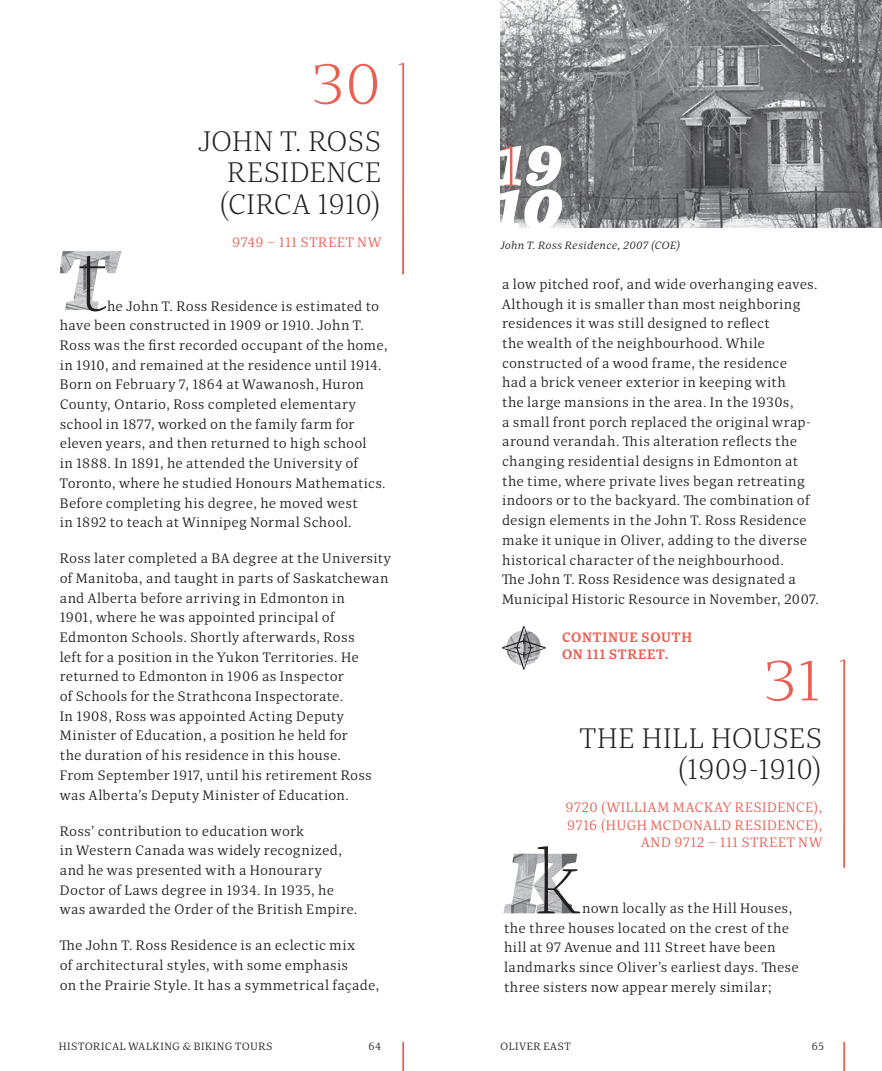
<style>
.page{position:relative;width:882px;height:1071px;background:#fff}
.page>*{position:absolute;margin:0;border:0;box-sizing:border-box;transform-origin:0 0}
.t1{font:100 86.98px "Quercus 10";color:#231f20}
.CHAPTER_TITLE{font:300 56px "Quercus 10";color:#ea5f54;scale:1.09 1}
.HEADING{font:italic 900 56px/43.4px "Quercus 10";color:#fff;scale:1.09 1}
.HEADING-2{font:300 28px/31.5px "Quercus 10";letter-spacing:.005em;color:#231f20;text-align:justify}
.BODY{font:13.65px/19.6px "Quercus 10";letter-spacing:.025em;color:#231f20}
.ADDRESS{font:13.65px/17.5px "Quercus 10";letter-spacing:.04em;color:#ea5f54;text-align:right}
.BODY_INFO{font:500 13.65px/17.5px "Quercus 10";letter-spacing:.04em;color:#ea5f54}
.t2{font:10.5px "Quercus 10";letter-spacing:.055em;color:#231f20}
.BODY_SMALL{font:italic 10.5px "Quercus 10";letter-spacing:.025em;color:#231f20}
.s1{font-weight:100;font-style:normal;color:#ea5f54}
</style>
<div class="page">
<img style="left:501px;top:0;width:381px;height:227px">
<svg style="left:399px;top:63px;width:5px;height:211px"></svg>
<img style="left:60px;top:251px;width:62px;height:59px">
<svg style="left:502px;top:626px;width:44px;height:44px"></svg>
<svg style="left:840px;top:659px;width:5px;height:209px"></svg>
<img style="left:503px;top:854px;width:74px;height:59px">
<hr style="left:843px;top:1042px;width:2px;height:29px;background:#ea5f54">
<hr style="left:402px;top:1042px;width:2px;height:29px;background:#ea5f54">
<p class="CHAPTER_TITLE" style="left:310px;top:47px;width:67px">30</p>
<p class="HEADING-2" style="left:219px;top:126px;width:164px;text-indent:-21px">JOHN T. ROSS RESIDENCE (CIRCA 1910)</p>
<p class="ADDRESS" style="left:232px;top:234px;width:151px">9749 – 111 STREET NW</p>
<p class="t1" style="left:76px;top:223px;width:33px">t</p>
<p class="BODY" style="left:60px;top:296px;width:329px;text-indent:47px">he John T. Ross Residence is estimated to have been constructed in 1909 or 1910. John T.<br>Ross was the first recorded occupant of the home, in 1910, and remained at the residence until 1914.<br>Born on February 7, 1864 at Wawanosh, Huron County, Ontario, Ross completed elementary school in 1877, worked on the family farm for eleven years, and then returned to high school<br>in 1888. In 1891, he attended the University of Toronto, where he studied Honours Mathematics.<br>Before completing his degree, he moved west<br>in 1892 to teach at Winnipeg Normal School.</p>
<p class="BODY" style="left:60px;top:549px;width:333px">Ross later completed a BA degree at the University of Manitoba, and taught in parts of Saskatchewan and Alberta before arriving in Edmonton in<br>1901, where he was appointed principal of Edmonton Schools. Shortly afterwards, Ross<br>left for a position in the Yukon Territories. He returned to Edmonton in 1906 as Inspector<br>of Schools for the Strathcona Inspectorate.<br>In 1908, Ross was appointed Acting Deputy Minister of Education, a position he held for<br>the duration of his residence in this house.<br>From September 1917, until his retirement Ross was Alberta’s Deputy Minister of Education.</p>
<p class="BODY" style="left:60px;top:821px;width:299px">Ross’ contribution to education work<br>in Western Canada was widely recognized, and he was presented with a Honourary Doctor of Laws degree in 1934. In 1935, he was awarded the Order of the British Empire.</p>
<p class="BODY" style="left:60px;top:936px;width:321px">The John T. Ross Residence is an eclectic mix<br>of architectural styles, with some emphasis<br>on the Prairie Style. It has a symmetrical façade,</p>
<p class="HEADING" style="left:494px;top:146px;width:64px"><span class="s1">1</span>9<br>10</p>
<p class="BODY_SMALL" style="left:500px;top:238px;width:181px">John T. Ross Residence, 2007 (COE)</p>
<p class="BODY" style="left:502px;top:275px;width:318px">a low pitched roof, and wide overhanging eaves.<br>Although it is smaller than most neighboring residences it was still designed to reflect<br>the wealth of the neighbourhood. While constructed of a wood frame, the residence<br>had a brick veneer exterior in keeping with<br>the large mansions in the area. In the 1930s,<br>a small front porch replaced the original wrap&shy;around verandah. This alteration reflects the changing residential designs in Edmonton at the time, where private lives began retreating indoors or to the backyard. The combination of design elements in the John T. Ross Residence make it unique in Oliver, adding to the diverse historical character of the neighbourhood.<br>The John T. Ross Residence was designated a Municipal Historic Resource in November, 2007.</p>
<p class="BODY_INFO" style="left:562px;top:628px;width:132px">CONTINUE SOUTH<br>ON 111 STREET.</p>
<p class="CHAPTER_TITLE" style="left:762px;top:644px;width:56px">31</p>
<p class="HEADING-2" style="left:580px;top:723px;width:244px;text-align:right">THE HILL HOUSES (1909-1910)</p>
<p class="ADDRESS" style="left:566px;top:799px;width:258px">9720 (WILLIAM MACKAY RESIDENCE),<br>9716 (HUGH MCDONALD RESIDENCE),<br>AND 9712 – 111 STREET NW</p>
<p class="t1" style="left:534px;top:826px;width:48px">k</p>
<p class="BODY" style="left:504px;top:899px;width:296px;text-indent:78px">nown locally as the Hill Houses, the three houses located on the crest of the hill at 97 Avenue and 111 Street have been landmarks since Oliver’s earliest days. These three sisters now appear merely similar;</p>
<p class="t2" style="left:59px;top:1040px;width:215px">HISTORICAL WALKING &amp; BIKING TOURS</p>
<p class="t2" style="left:369px;top:1040px;width:14px">64</p>
<p class="t2" style="left:500px;top:1040px;width:72px">OLIVER EAST</p>
<p class="t2" style="left:812px;top:1040px;width:14px">65</p>
</div>
